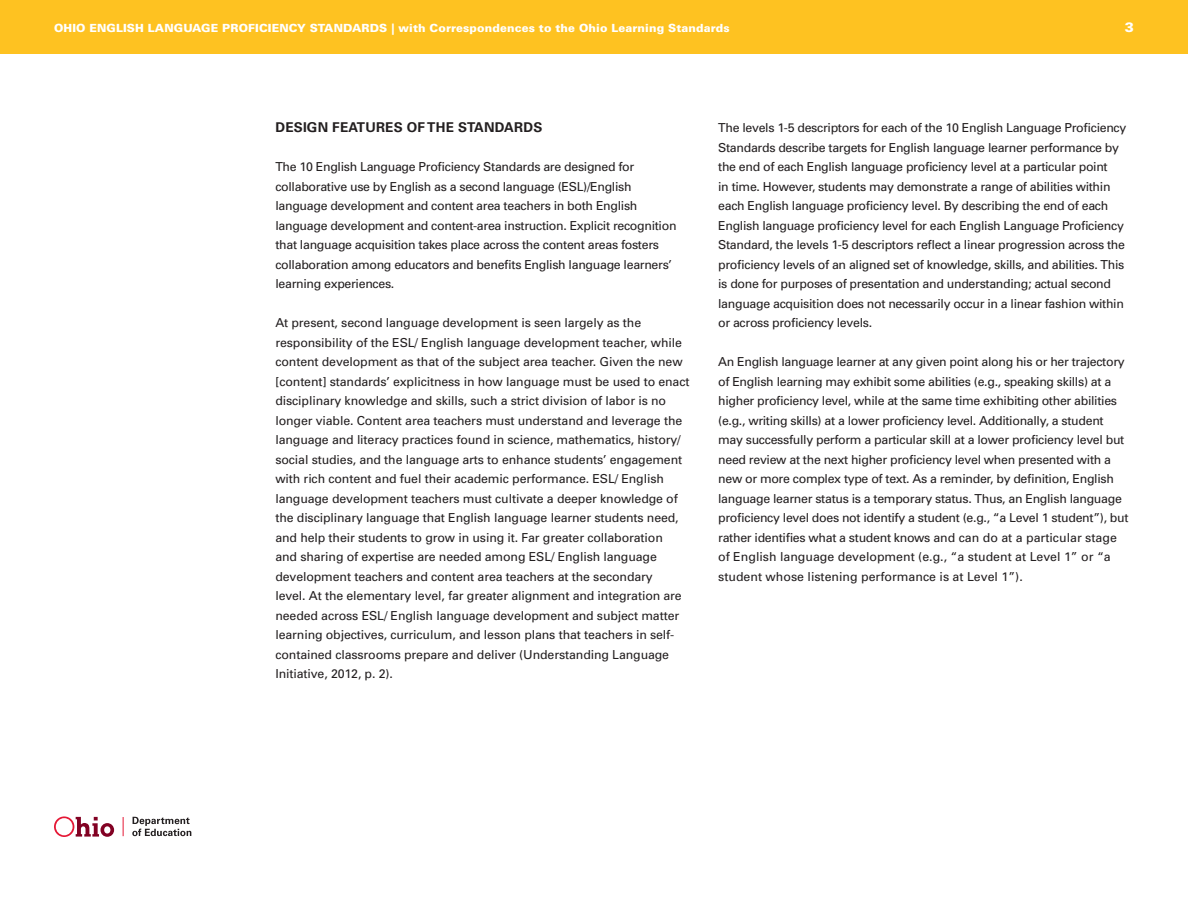
<style>
.page{position:relative;width:1188px;height:918px;background:#fff}
.page>*{position:absolute;margin:0;border:0;box-sizing:border-box;transform-origin:0 0}
.t1{font:700 13.5px "Univers LT Std";letter-spacing:.015em;color:#231f20}
.t2{font:900 13.5px "Univers LT Std";color:#fff}
.t3{font:12.3px/19.5px "Univers";letter-spacing:-.025em;color:#231f20}
.t4{font:900 11.25px "Univers LT Std";letter-spacing:.01em;color:#fff}
</style>
<div class="page">
<div style="left:0;top:0;width:1188px;height:54px;background:#fec221"></div>
<svg style="left:54px;top:816px;width:60px;height:21px"></svg>
<svg style="left:123px;top:817px;width:1px;height:19px"></svg>
<svg style="left:132px;top:817px;width:59px;height:19px"></svg>
<p class="t4" style="left:54px;top:21px;width:677px">OHIO ENGLISH LANGUAGE PROFICIENCY STANDARDS | with Correspondences to the Ohio Learning Standards</p>
<p class="t2" style="left:1125px;top:19px;width:11px">3</p>
<p class="t1" style="left:275px;top:119px;width:268px">DESIGN FEATURES OF THE STANDARDS</p>
<p class="t3" style="left:275px;top:157px;width:403px">The 10 English Language Proficiency Standards are designed for collaborative use by English as a second language (ESL)/English language development and content area teachers in both English language development and content-area instruction. Explicit recognition that language acquisition takes place across the content areas fosters collaboration among educators and benefits English language learners’ learning experiences.</p>
<p class="t3" style="left:275px;top:313px;width:416px">At present, second language development is seen largely as the responsibility of the ESL/ English language development teacher, while content development as that of the subject area teacher. Given the new [content] standards’ explicitness in how language must be used to enact disciplinary knowledge and skills, such a strict division of labor is no longer viable. Content area teachers must understand and leverage the language and literacy practices found in science, mathematics, history/ social studies, and the language arts to enhance students’ engagement with rich content and fuel their academic performance. ESL/ English language development teachers must cultivate a deeper knowledge of the disciplinary language that English language learner students need, and help their students to grow in using it. Far greater collaboration<br>and sharing of expertise are needed among ESL/ English language development teachers and content area teachers at the secondary<br>level. At the elementary level, far greater alignment and integration are needed across ESL/ English language development and subject matter learning objectives, curriculum, and lesson plans that teachers in self&shy;contained classrooms prepare and deliver (Understanding Language Initiative, 2012, p. 2).</p>
<p class="t3" style="left:718px;top:118px;width:410px">The levels 1-5 descriptors for each of the 10 English Language Proficiency Standards describe targets for English language learner performance by the end of each English language proficiency level at a particular point<br>in time. However, students may demonstrate a range of abilities within each English language proficiency level. By describing the end of each English language proficiency level for each English Language Proficiency Standard, the levels 1-5 descriptors reflect a linear progression across the proficiency levels of an aligned set of knowledge, skills, and abilities. This is done for purposes of presentation and understanding; actual second language acquisition does not necessarily occur in a linear fashion within or across proficiency levels.</p>
<p class="t3" style="left:718px;top:352px;width:412px">An English language learner at any given point along his or her trajectory of English learning may exhibit some abilities (e.g., speaking skills) at a higher proficiency level, while at the same time exhibiting other abilities (e.g., writing skills) at a lower proficiency level. Additionally, a student may successfully perform a particular skill at a lower proficiency level but need review at the next higher proficiency level when presented with a new or more complex type of text. As a reminder, by definition, English language learner status is a temporary status. Thus, an English language proficiency level does not identify a student (e.g., “a Level 1 student”), but rather identifies what a student knows and can do at a particular stage of English language development (e.g., “a student at Level 1” or “a student whose listening performance is at Level 1”).</p>
</div>
